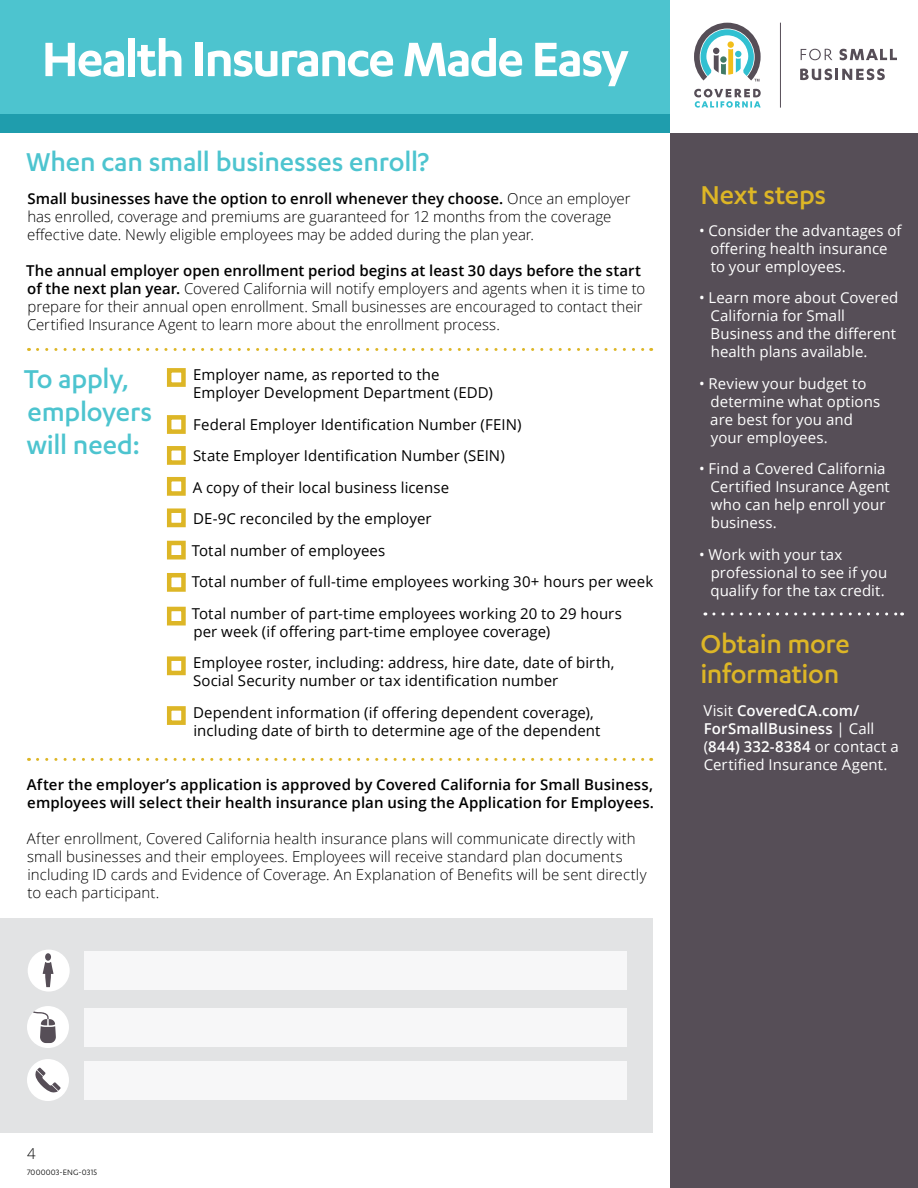
<style>
.page{position:relative;width:918px;height:1188px;background:#fff}
.page>*{position:absolute;margin:0;border:0;box-sizing:border-box;transform-origin:0 0}
.t1{font:600 56.1px "Karbon";letter-spacing:-.04em;color:#fff}
.t2{font:500 30px/33px "Karbon";letter-spacing:-.005em;color:#4dc4cf}
.t3{font:500 30px/30px "Karbon";letter-spacing:-.01em;color:#ddb626}
.t4{font:300 15px/18px "Open Sans";color:#000}
.t5{font:15px/31.5px "Open Sans";letter-spacing:.005em;color:#000}
.t6{font:15px/18px "Open Sans";letter-spacing:.005em;color:#fff}
.t7{font:600 15px/18px "Open Sans";letter-spacing:.005em;color:#000}
.t8{font:9px "Karbon";letter-spacing:.015em;color:#000}
.s1{font-weight:600}
</style>
<div class="page">
<div style="left:670px;top:132px;width:248px;height:1056px;background:#564e57"></div>
<div style="left:0;top:0;width:918px;height:132px;background:#4dc4cf"></div>
<div style="left:0;top:114px;width:918px;height:18px;background:#1f9dad"></div>
<svg style="left:38px;top:758px;width:614px;height:3px"></svg>
<svg style="left:38px;top:348px;width:614px;height:3px"></svg>
<div style="left:167px;top:368px;width:19px;height:19px;border:4px solid #ddb626"></div>
<div style="left:167px;top:415px;width:19px;height:19px;border:4px solid #ddb626"></div>
<div style="left:167px;top:446px;width:19px;height:19px;border:4px solid #ddb626"></div>
<div style="left:167px;top:477px;width:19px;height:19px;border:4px solid #ddb626"></div>
<div style="left:167px;top:508px;width:19px;height:19px;border:4px solid #ddb626"></div>
<div style="left:167px;top:541px;width:19px;height:19px;border:4px solid #ddb626"></div>
<div style="left:167px;top:573px;width:19px;height:19px;border:4px solid #ddb626"></div>
<div style="left:167px;top:607px;width:19px;height:19px;border:4px solid #ddb626"></div>
<div style="left:167px;top:656px;width:19px;height:19px;border:4px solid #ddb626"></div>
<div style="left:167px;top:706px;width:19px;height:19px;border:4px solid #ddb626"></div>
<svg style="left:714px;top:612px;width:189px;height:3px"></svg>
<div style="left:670px;top:0;width:248px;height:132px;background:#fff"></div>
<svg style="left:801px;top:49px;width:31px;height:11px"></svg>
<svg style="left:840px;top:49px;width:57px;height:11px"></svg>
<svg style="left:800px;top:69px;width:85px;height:11px"></svg>
<svg style="left:694px;top:89px;width:67px;height:19px"></svg>
<svg style="left:694px;top:23px;width:67px;height:58px"></svg>
<hr style="left:780px;top:23px;width:1px;height:85px;background:#564e57">
<div style="left:0;top:918px;width:652px;height:215px;background:#e2e3e4"></div>
<div style="left:84px;top:1008px;width:542px;height:38px;background:#f7f7f8"></div>
<div style="left:84px;top:1062px;width:542px;height:38px;background:#f7f7f8"></div>
<div style="left:28px;top:950px;width:42px;height:42px;background:#fff;border-radius:50%"></div>
<div style="left:84px;top:951px;width:542px;height:39px;background:#f7f7f8"></div>
<div style="left:45px;top:953px;width:6px;height:8px;background:#564e57;border-radius:50%"></div>
<svg style="left:43px;top:962px;width:10px;height:25px"></svg>
<div style="left:27px;top:1006px;width:42px;height:42px;background:#fff;border-radius:50%"></div>
<svg style="left:33px;top:1011px;width:23px;height:32px"></svg>
<div style="left:27px;top:1059px;width:42px;height:42px;background:#fff;border-radius:50%"></div>
<svg style="left:35px;top:1068px;width:26px;height:25px"></svg>
<h1 class="t1" style="left:42px;top:27px;width:589px">Health Insurance Made Easy</h1>
<h2 class="t2" style="left:26px;top:144px;width:405px">When can small businesses enroll?</h2>
<p class="t4" style="left:27px;top:189px;width:605px"><span class="s1">Small businesses have the option to enroll whenever they choose.</span> Once an employer has enrolled, coverage and premiums are guaranteed for 12 months from the coverage effective date. Newly eligible employees may be added during the plan year.</p>
<p class="t4" style="left:26px;top:261px;width:621px"><span class="s1">The annual employer open enrollment period begins at least 30 days before the start of the next plan year.</span> Covered California will notify employers and agents when it is time to prepare for their annual open enrollment. Small businesses are encouraged to contact their Certified Insurance Agent to learn more about the enrollment process.</p>
<p class="t5" style="left:193px;top:365px;width:301px;line-height:18px">Employer name, as reported to the<br>Employer Development Department (EDD)</p>
<p class="t5" style="left:192px;top:408px;width:463px">Federal Employer Identification Number (FEIN)<br>State Employer Identification Number (SEIN)<br>A copy of their local business license<br>DE-9C reconciled by the employer<br>Total number of employees<br>Total number of full-time employees working 30+ hours per week Total number of part-time employees working 20 to 29 hours</p>
<p class="t5" style="left:193px;top:615px;width:423px">per week (if offering part-time employee coverage)<br>Employee roster, including: address, hire date, date of birth,</p>
<p class="t5" style="left:193px;top:664px;width:402px">Social Security number or tax identification number<br>Dependent information (if offering dependent coverage),</p>
<p class="t5" style="left:194px;top:714px;width:409px">including date of birth to determine age of the dependent</p>
<h2 class="t2" style="left:24px;top:361px;width:130px">To apply, employers will need:</h2>
<p class="t7" style="left:27px;top:775px;width:629px">After the employer’s application is approved by Covered California for Small Business, employees will select their health insurance plan using the Application for Employees.</p>
<p class="t4" style="left:27px;top:829px;width:621px">After enrollment, Covered California health insurance plans will communicate directly with small businesses and their employees. Employees will receive standard plan documents including ID cards and Evidence of Coverage. An Explanation of Benefits will be sent directly to each participant.</p>
<h2 class="t3" style="left:700px;top:179px;width:127px">Next steps</h2>
<p class="t6" style="left:711px;top:221px;width:193px;text-indent:-11px">• Consider the advantages of offering health insurance to your employees.</p>
<p class="t6" style="left:710px;top:289px;width:190px;text-indent:-11px">• Learn more about Covered<br>California for Small<br>Business and the different health plans available.</p>
<p class="t6" style="left:710px;top:374px;width:171px;text-indent:-11px">• Review your budget to determine what options are best for you and your employees.</p>
<p class="t6" style="left:710px;top:460px;width:181px;text-indent:-11px">• Find a Covered California<br>Certified Insurance Agent who can help enroll your business.</p>
<p class="t6" style="left:711px;top:545px;width:178px;text-indent:-11px">• Work with your tax professional to see if you qualify for the tax credit.</p>
<h2 class="t3" style="left:700px;top:628px;width:151px">Obtain more information</h2>
<p class="t6" style="left:704px;top:701px;width:197px">Visit <span class="s1">CoveredCA.com/<br>ForSmallBusiness</span> | Call (<span class="s1">844) 332-8384</span> or contact a<br>Certified Insurance Agent.</p>
<p class="t4" style="left:27px;top:1144px;width:10px">4</p>
<p class="t8" style="left:27px;top:1167px;width:72px">7000003-ENG-0315</p>
</div>
